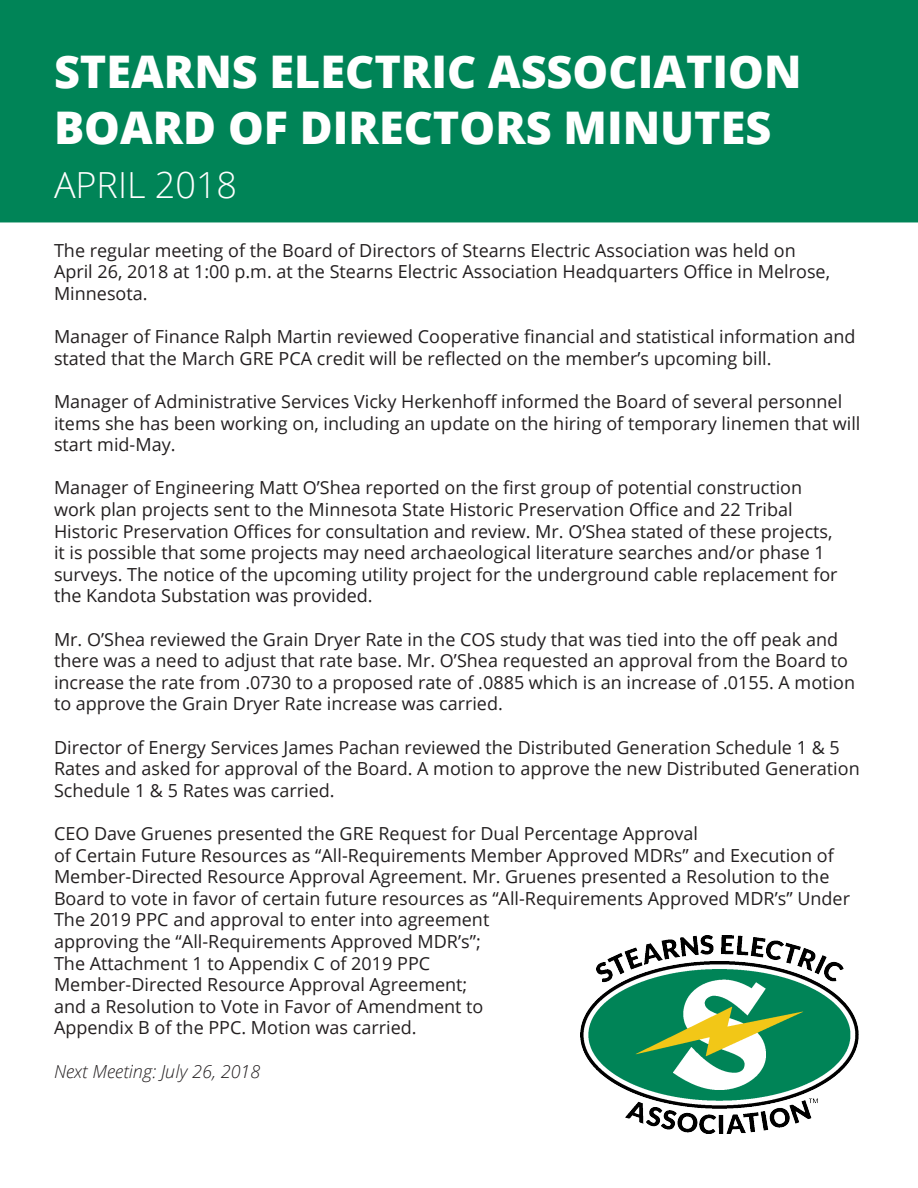
<style>
.page{position:relative;width:918px;height:1188px;background:#fff}
.page>*{position:absolute;margin:0;border:0;box-sizing:border-box;transform-origin:0 0}
.t1{font:800 45px/55.8px "Open Sans";color:#fff}
.t2{font:300 36px "Open Sans";color:#fff}
.t3{font:18px/21.6px "Open Sans";color:#231f20}
.t4{font:italic 300 18px "Open Sans";color:#231f20}
</style>
<div class="page">
<div style="left:0;top:0;width:918px;height:222px;background:#008457"></div>
<img style="left:581px;top:935px;width:277px;height:199px">
<p class="t1" style="left:54px;top:42px;width:749px">STEARNS ELECTRIC ASSOCIATION<br>BOARD OF DIRECTORS MINUTES</p>
<p class="t2" style="left:54px;top:161px;width:185px">APRIL 2018</p>
<p class="t3" style="left:54px;top:239px;width:778px">The regular meeting of the Board of Directors of Stearns Electric Association was held on<br>April 26, 2018 at 1:00 p.m. at the Stearns Electric Association Headquarters Office in Melrose,<br>Minnesota.</p>
<p class="t3" style="left:54px;top:325px;width:803px">Manager of Finance Ralph Martin reviewed Cooperative financial and statistical information and stated that the March GRE PCA credit will be reflected on the member’s upcoming bill.</p>
<p class="t3" style="left:54px;top:390px;width:808px">Manager of Administrative Services Vicky Herkenhoff informed the Board of several personnel items she has been working on, including an update on the hiring of temporary linemen that will start mid-May.</p>
<p class="t3" style="left:54px;top:477px;width:785px">Manager of Engineering Matt O’Shea reported on the first group of potential construction work plan projects sent to the Minnesota State Historic Preservation Office and 22 Tribal Historic Preservation Offices for consultation and review. Mr. O’Shea stated of these projects, it is possible that some projects may need archaeological literature searches and/or phase 1 surveys. The notice of the upcoming utility project for the underground cable replacement for the Kandota Substation was provided.</p>
<p class="t3" style="left:54px;top:628px;width:803px">Mr. O’Shea reviewed the Grain Dryer Rate in the COS study that was tied into the off peak and there was a need to adjust that rate base. Mr. O’Shea requested an approval from the Board to increase the rate from .0730 to a proposed rate of .0885 which is an increase of .0155. A motion to approve the Grain Dryer Rate increase was carried.</p>
<p class="t3" style="left:54px;top:736px;width:807px">Director of Energy Services James Pachan reviewed the Distributed Generation Schedule 1 &amp; 5<br>Rates and asked for approval of the Board. A motion to approve the new Distributed Generation<br>Schedule 1 &amp; 5 Rates was carried.</p>
<p class="t3" style="left:54px;top:822px;width:646px">CEO Dave Gruenes presented the GRE Request for Dual Percentage Approval</p>
<p class="t3" style="left:54px;top:844px;width:798px">of Certain Future Resources as “All-Requirements Member Approved MDRs” and Execution of Member-Directed Resource Approval Agreement. Mr. Gruenes presented a Resolution to the Board to vote in favor of certain future resources as “All-Requirements Approved MDR’s” Under The 2019 PPC and approval to enter into agreement</p>
<p class="t3" style="left:54px;top:930px;width:428px">approving the “All-Requirements Approved MDR’s”;</p>
<p class="t3" style="left:54px;top:952px;width:378px">The Attachment 1 to Appendix C of 2019 PPC</p>
<p class="t3" style="left:54px;top:973px;width:415px">Member-Directed Resource Approval Agreement;</p>
<p class="t3" style="left:54px;top:995px;width:431px">and a Resolution to Vote in Favor of Amendment to</p>
<p class="t3" style="left:54px;top:1017px;width:364px">Appendix B of the PPC. Motion was carried.</p>
<p class="t4" style="left:54px;top:1059px;width:208px">Next Meeting: July 26, 2018</p>
</div>
